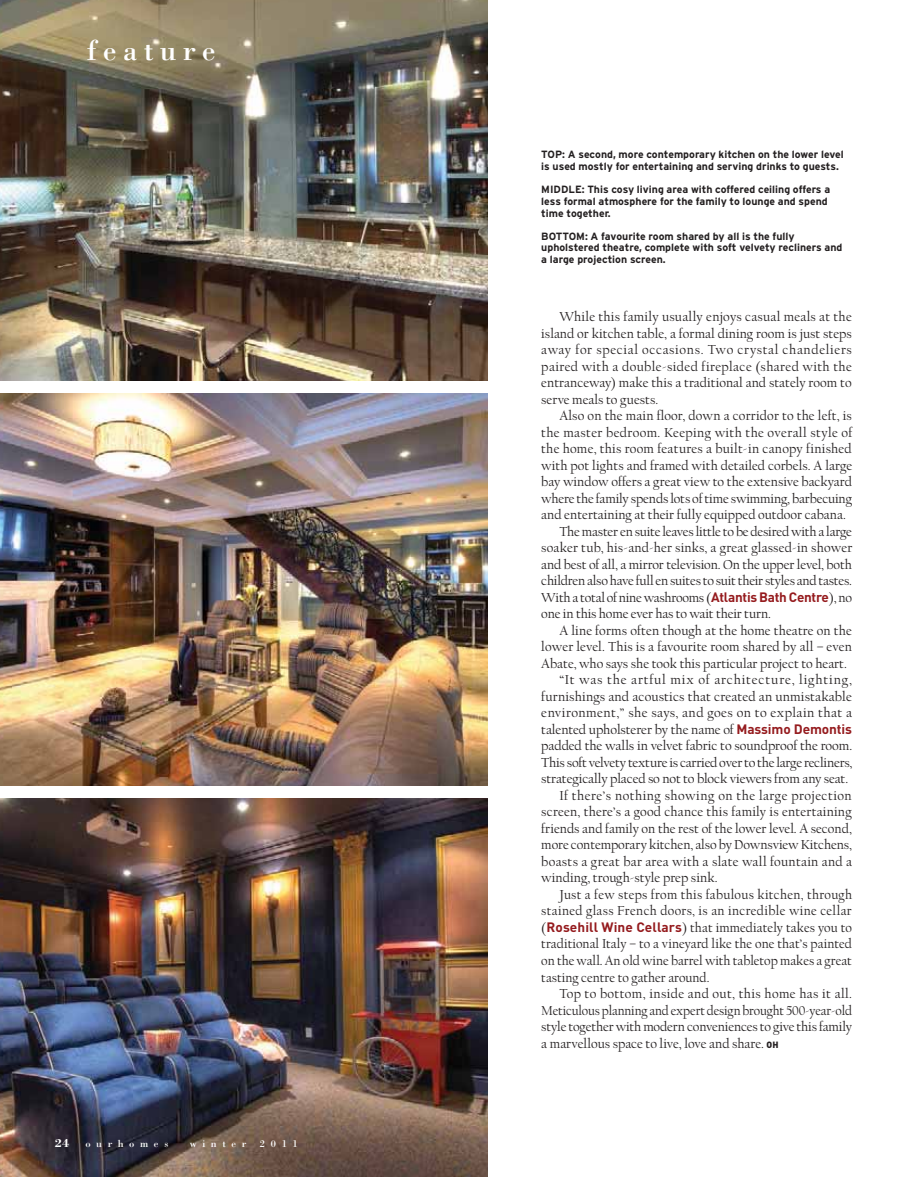
<style>
.page{position:relative;width:907px;height:1177px;background:#fff}
.page>*{position:absolute;margin:0;border:0;box-sizing:border-box;transform-origin:0 0}
.t1{font:30px "Bodoni";letter-spacing:.205em;color:#fff}
.t2{font:13.5px/16.5px "FB Californian";color:#231f20;text-align:justify}
.t3{font:13.5px "FB Californian";letter-spacing:-.02em;color:#231f20}
.t4{font:13.5px "FB Californian";letter-spacing:.025em;color:#231f20}
.t5{font:13.5px "FB Californian";letter-spacing:.03em;color:#231f20}
.t6{font:13.5px "FB Californian";color:#231f20;scale:.96 1}
.t7{font:13.5px "FB Californian";letter-spacing:.02em;color:#231f20}
.t8{font:13.5px "FB Californian";letter-spacing:.035em;color:#231f20}
.t9{font:13.5px "FB Californian";letter-spacing:.06em;color:#231f20}
.t10{font:700 12px "Bodoni";color:#fff}
.t11{font:700 10.5px/11.6px "Interstate";color:#231f20}
.t12{font:10.5px "Bodoni";letter-spacing:.53em;color:#fff}
.s1{font-family:"DIN";font-weight:700;color:#951b1e}
.s2{font-family:"DIN";font-weight:900;font-size:9px}
</style>
<div class="page">
<img style="left:0;top:394px;width:487px;height:391px">
<img style="left:0;top:798px;width:487px;height:378px">
<img style="left:0;top:0;width:487px;height:381px">
<h1 class="t1" style="left:87px;top:40px;width:130px">feature</h1>
<p class="t10" style="left:55px;top:1138px;width:16px">24</p>
<p class="t12" style="left:85px;top:1139px;width:84px">ourhomes</p>
<p class="t12" style="left:190px;top:1139px;width:58px">winter</p>
<p class="t12" style="left:260px;top:1139px;width:39px">2011</p>
<p class="t11" style="left:541px;top:150px;width:304px">TOP: A second, more contemporary kitchen on the lower level is used mostly for entertaining and serving drinks to guests.</p>
<p class="t11" style="left:541px;top:184px;width:290px">MIDDLE: This cosy living area with coffered ceiling offers a less formal atmosphere for the family to lounge and spend time together.</p>
<p class="t11" style="left:541px;top:231px;width:302px">BOTTOM: A favourite room shared by all is the fully upholstered theatre, complete with soft velvety recliners and a large projection screen.</p>
<p class="t2" style="left:541px;top:309px;width:312px;text-indent:18px">While this family usually enjoys casual meals at the island or kitchen table, a formal dining room is just steps away for special occasions. Two crystal chandeliers paired with a double-sided fireplace (shared with the entranceway) make this a traditional and stately room to serve meals to guests.</p>
<p class="t2" style="left:559px;top:408px;width:294px">Also on the main floor, down a corridor to the left, is</p>
<p class="t4" style="left:541px;top:425px;width:312px">the master bedroom. Keeping with the overall style of</p>
<p class="t2" style="left:541px;top:441px;width:312px">the home, this room features a built-in canopy finished</p>
<p class="t2" style="left:541px;top:458px;width:312px">with pot lights and framed with detailed corbels. A large</p>
<p class="t2" style="left:541px;top:474px;width:312px">bay window offers a great view to the extensive backyard</p>
<p class="t2" style="left:541px;top:491px;width:312px">where the family spends lots of time swimming, barbecuing</p>
<p class="t2" style="left:541px;top:507px;width:306px">and entertaining at their fully equipped outdoor cabana.</p>
<p class="t2" style="left:559px;top:524px;width:294px">The master en suite leaves little to be desired with a large</p>
<p class="t2" style="left:541px;top:540px;width:312px">soaker tub, his-and-her sinks, a great glassed-in shower</p>
<p class="t2" style="left:541px;top:557px;width:312px">and best of all, a mirror television. On the upper level, both</p>
<p class="t3" style="left:541px;top:574px;width:312px">children also have full en suites to suit their styles and tastes.</p>
<p class="t3" style="left:541px;top:590px;width:312px">With a total of nine washrooms (<span class="s1">Atlantis Bath Centre</span>), no</p>
<p class="t2" style="left:541px;top:606px;width:231px">one in this home ever has to wait their turn.</p>
<p class="t2" style="left:559px;top:623px;width:294px">A line forms often though at the home theatre on the</p>
<p class="t2" style="left:541px;top:639px;width:312px">lower level. This is a favourite room shared by all – even</p>
<p class="t2" style="left:541px;top:656px;width:307px">Abate, who says she took this particular project to heart.</p>
<p class="t9" style="left:559px;top:673px;width:294px">“It was the artful mix of architecture, lighting,</p>
<p class="t2" style="left:541px;top:689px;width:312px">furnishings and acoustics that created an unmistakable</p>
<p class="t5" style="left:541px;top:706px;width:312px">environment,” she says, and goes on to explain that a</p>
<p class="t2" style="left:541px;top:722px;width:312px">talented upholsterer by the name of <span class="s1">Massimo Demontis</span></p>
<p class="t2" style="left:541px;top:738px;width:312px">padded the walls in velvet fabric to soundproof the room.</p>
<p class="t3" style="left:541px;top:755px;width:312px">This soft velvety texture is carried over to the large recliners,</p>
<p class="t2" style="left:541px;top:771px;width:308px">strategically placed so not to block viewers from any seat.</p>
<p class="t8" style="left:559px;top:788px;width:294px">If there’s nothing showing on the large projection</p>
<p class="t2" style="left:541px;top:804px;width:312px">screen, there’s a good chance this family is entertaining</p>
<p class="t2" style="left:541px;top:821px;width:312px">friends and family on the rest of the lower level. A second,</p>
<p class="t2" style="left:541px;top:837px;width:312px">more contemporary kitchen, also by Downsview Kitchens,</p>
<p class="t7" style="left:541px;top:854px;width:312px">boasts a great bar area with a slate wall fountain and a</p>
<p class="t2" style="left:541px;top:870px;width:178px">winding, trough-style prep sink.</p>
<p class="t4" style="left:559px;top:887px;width:294px">Just a few steps from this fabulous kitchen, through</p>
<p class="t4" style="left:541px;top:904px;width:312px">stained glass French doors, is an incredible wine cellar</p>
<p class="t2" style="left:541px;top:920px;width:312px">(<span class="s1">Rosehill Wine Cellars</span>) that immediately takes you to</p>
<p class="t2" style="left:541px;top:936px;width:312px">traditional Italy – to a vineyard like the one that’s painted</p>
<p class="t2" style="left:541px;top:953px;width:312px">on the wall. An old wine barrel with tabletop makes a great</p>
<p class="t2" style="left:541px;top:969px;width:170px">tasting centre to gather around.</p>
<p class="t5" style="left:559px;top:986px;width:294px">Top to bottom, inside and out, this home has it all.</p>
<p class="t6" style="left:541px;top:1003px;width:325px">Meticulous planning and expert design brought 500-year-old</p>
<p class="t2" style="left:541px;top:1019px;width:312px">style together with modern conveniences to give this family</p>
<p class="t2" style="left:541px;top:1035px;width:239px">a marvellous space to live, love and share. <span class="s2">OH</span></p>
</div>
